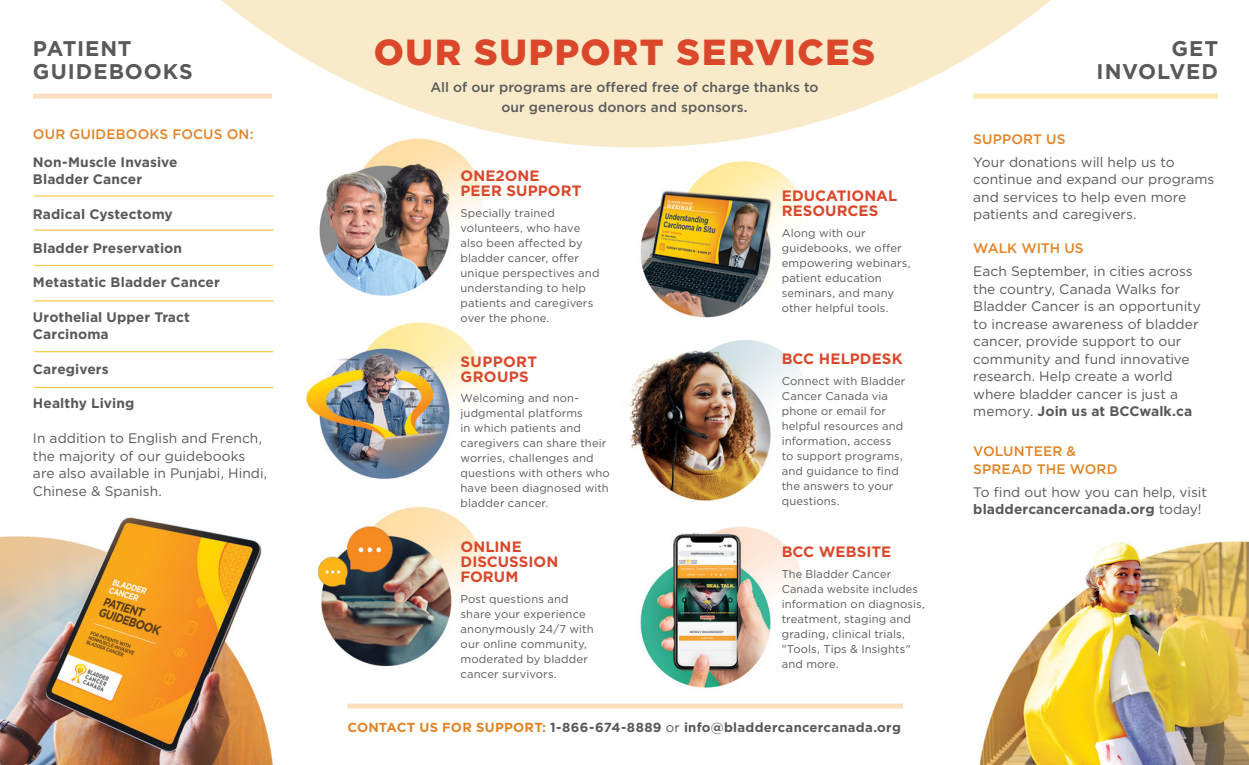
<style>
.page{position:relative;width:1249px;height:765px;background:#fff}
.page>*{position:absolute;margin:0;border:0;box-sizing:border-box;transform-origin:0 0}
.t1{font:900 36.25px "Gotham";letter-spacing:.045em;color:#da472b}
.t2{font:700 21.25px/22.5px "Gotham";letter-spacing:.045em;color:#58595b}
.t3{font:700 15px/15px "Gotham";letter-spacing:.005em;color:#da472b}
.t4{font:700 15px/15px "Gotham";letter-spacing:.025em;color:#da472b}
.t5{font:13.75px/17.5px "Gotham";color:#58595b}
.t6{font:700 13.75px/17.5px "Gotham";letter-spacing:.005em;color:#58595b}
.t7{font:500 13.75px/20px "Gotham";letter-spacing:.005em;color:#58595b;text-align:center}
.t8{font:500 13.75px/17.5px "Gotham";letter-spacing:.01em;color:#e38325}
.t9{font:700 13.12px "Gotham";letter-spacing:.02em;color:#58595b}
.t10{font:11.25px/15px "Gotham";letter-spacing:.01em;color:#58595b}
.s1{color:#e38325}
.s2{font-weight:400}
.s3{font-weight:700}
</style>
<div class="page">
<img style="left:0;top:93px;width:1249px;height:672px">
<svg style="left:173px;top:0;width:900px;height:148px;fill:#f9ebc9"></svg>
<div style="left:33px;top:94px;width:239px;height:5px;background:#fbdfbe"></div>
<div style="left:347px;top:704px;width:556px;height:5px;background:#fbdfbe"></div>
<hr style="left:34px;top:195px;width:239px;height:2px;background:#f7c84a">
<hr style="left:34px;top:230px;width:239px;height:1px;background:#f7c84a">
<hr style="left:34px;top:265px;width:239px;height:1px;background:#f7c84a">
<hr style="left:34px;top:300px;width:239px;height:2px;background:#f7c84a">
<hr style="left:34px;top:351px;width:239px;height:1px;background:#f7c84a">
<hr style="left:34px;top:387px;width:239px;height:1px;background:#f7c84a">
<div style="left:973px;top:94px;width:245px;height:5px;background:#fee8b0"></div>
<h2 class="t2" style="left:33px;top:37px;width:161px">PATIENT<br>GUIDEBOOKS</h2>
<p class="t8" style="left:33px;top:125px;width:222px">OUR GUIDEBOOKS FOCUS ON:</p>
<p class="t6" style="left:33px;top:153px;width:146px">Non-Muscle Invasive<br>Bladder Cancer</p>
<p class="t6" style="left:33px;top:205px;width:141px">Radical Cystectomy</p>
<p class="t6" style="left:33px;top:239px;width:151px">Bladder Preservation</p>
<p class="t6" style="left:33px;top:274px;width:188px">Metastatic Bladder Cancer</p>
<p class="t6" style="left:33px;top:308px;width:158px">Urothelial Upper Tract<br>Carcinoma</p>
<p class="t6" style="left:33px;top:360px;width:77px">Caregivers</p>
<p class="t6" style="left:33px;top:394px;width:103px">Healthy Living</p>
<p class="t5" style="left:33px;top:429px;width:236px">In addition to English and French, the majority of our guidebooks are also available in Punjabi, Hindi,<br>Chinese &amp; Spanish.</p>
<h1 class="t1" style="left:374px;top:27px;width:503px">OUR SUPPORT SERVICES</h1>
<p class="t7" style="left:430px;top:77px;width:390px">All of our programs are offered free of charge thanks to our generous donors and sponsors.</p>
<h3 class="t3" style="left:460px;top:168px;width:122px">ONE2ONE<br>PEER SUPPORT</h3>
<p class="t10" style="left:460px;top:205px;width:140px">Specially trained volunteers, who have also been affected by bladder cancer, offer unique perspectives and understanding to help patients and caregivers over the phone.</p>
<h3 class="t4" style="left:460px;top:354px;width:78px">SUPPORT<br>GROUPS</h3>
<p class="t10" style="left:460px;top:391px;width:151px">Welcoming and non&shy;judgmental platforms<br>in which patients and caregivers can share their worries, challenges and questions with others who have been diagnosed with bladder cancer.</p>
<h3 class="t3" style="left:460px;top:540px;width:99px">ONLINE<br>DISCUSSION<br>FORUM</h3>
<p class="t10" style="left:460px;top:591px;width:135px">Post questions and share your experience anonymously 24/7 with our online community, moderated by bladder cancer survivors.</p>
<h3 class="t3" style="left:782px;top:188px;width:117px">EDUCATIONAL<br>RESOURCES</h3>
<p class="t10" style="left:782px;top:225px;width:130px">Along with our guidebooks, we offer empowering webinars, patient education seminars, and many other helpful tools.</p>
<h3 class="t3" style="left:782px;top:351px;width:122px">BCC HELPDESK</h3>
<p class="t10" style="left:782px;top:373px;width:125px">Connect with Bladder<br>Cancer Canada via phone or email for helpful resources and information, access to support programs, and guidance to find the answers to your questions.</p>
<h3 class="t3" style="left:782px;top:544px;width:111px">BCC WEBSITE</h3>
<p class="t10" style="left:782px;top:566px;width:145px">The Bladder Cancer<br>Canada website includes information on diagnosis, treatment, staging and grading, clinical trials, "Tools, Tips &amp; Insights" and more.</p>
<p class="t9" style="left:347px;top:719px;width:555px"><span class="s1">CONTACT US FOR SUPPORT:</span> 1-866-674-8889 <span class="s2">or</span> info@bladdercancercanada.org</p>
<h2 class="t2" style="left:1096px;top:37px;width:123px;text-align:right">GET<br>INVOLVED</h2>
<p class="t8" style="left:973px;top:130px;width:94px">SUPPORT US</p>
<p class="t5" style="left:973px;top:153px;width:243px">Your donations will help us to continue and expand our programs and services to help even more patients and caregivers.</p>
<p class="t8" style="left:973px;top:239px;width:112px">WALK WITH US</p>
<p class="t5" style="left:973px;top:262px;width:229px">Each September, in cities across the country, Canada Walks for<br>Bladder Cancer is an opportunity to increase awareness of bladder cancer, provide support to our community and fund innovative research. Help create a world where bladder cancer is just a memory. <span class="s3">Join us at BCCwalk.ca</span></p>
<p class="t8" style="left:973px;top:442px;width:146px">VOLUNTEER &amp;<br>SPREAD THE WORD</p>
<p class="t5" style="left:973px;top:483px;width:235px">To find out how you can help, visit <span class="s3">bladdercancercanada.org</span> today!</p>
</div>
